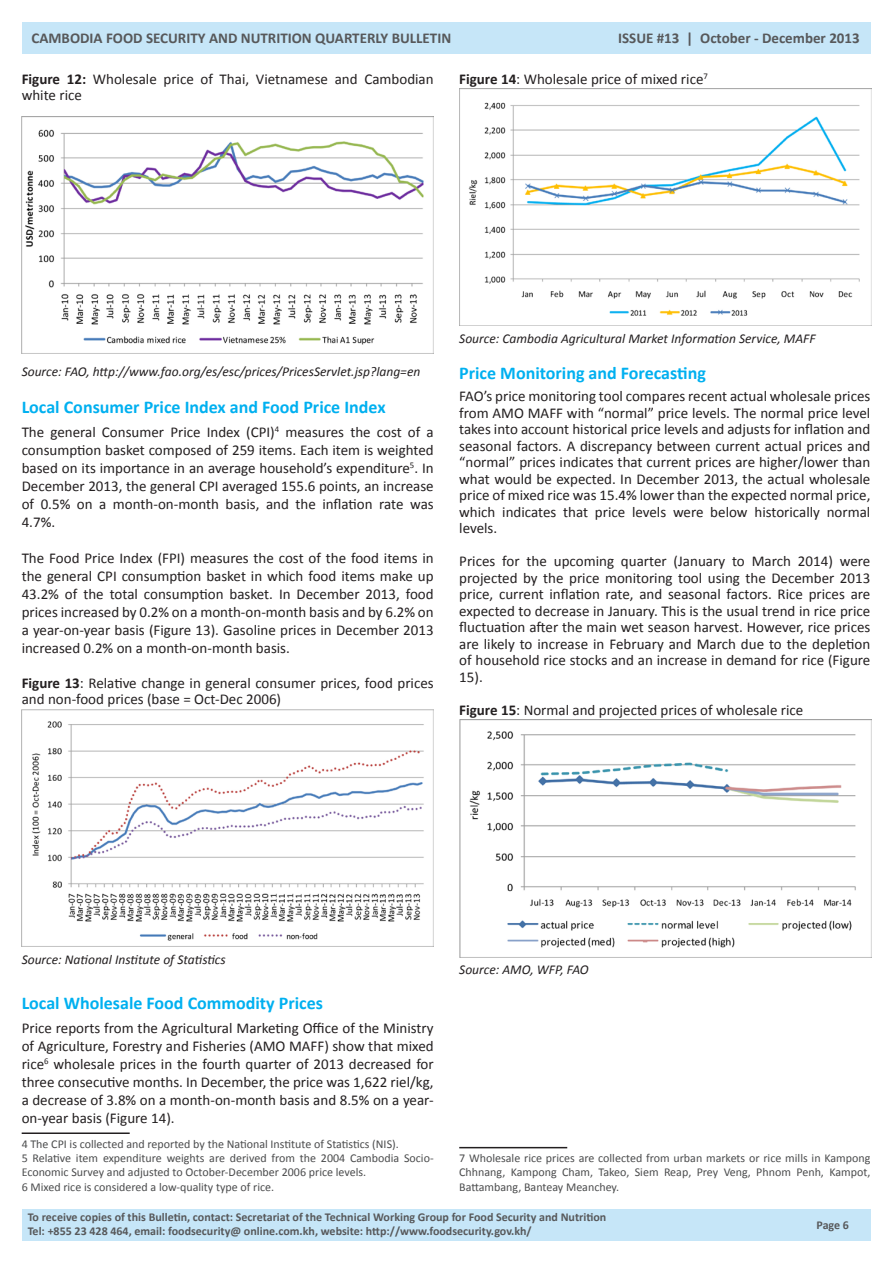
<style>
.page{position:relative;width:893px;height:1263px;background:#fff}
.page>*{position:absolute;margin:0;border:0;box-sizing:border-box;transform-origin:0 0}
.Sub_Headings{font:700 18px "Calibri";color:#00b0f0}
.Sources{font:15px/18px "Calibri";color:#231f20;text-align:justify}
.Regular_Text{font:15px/16.5px "Calibri";color:#231f20;text-align:justify}
.t1{font:700 15px "Calibri";color:#57585a}
.Sources-2{font:italic 13.5px "Calibri";color:#231f20}
.t2{font:12px/14.4px "Calibri";color:#4b4c4d}
.t3{font:700 12px/14.4px "Calibri";color:#57585a}
.s1{font-weight:700}
</style>
<div class="page">
<div style="left:22px;top:1209px;width:848px;height:31px;background:#c6e6f8"></div>
<div style="left:22px;top:23px;width:848px;height:31px;background:#c6e6f8"></div>
<img style="left:22px;top:117px;width:412px;height:237px">
<img style="left:22px;top:709px;width:412px;height:238px">
<hr style="left:22px;top:1132px;width:108px;height:2px;background:#231f20">
<img style="left:459px;top:88px;width:412px;height:238px">
<img style="left:459px;top:720px;width:412px;height:237px">
<hr style="left:459px;top:1147px;width:108px;height:1px;background:#231f20">
<p class="t1" style="left:32px;top:29px;width:421px">CAMBODIA FOOD SECURITY AND NUTRITION QUARTERLY BULLETIN</p>
<p class="t1" style="left:618px;top:29px;width:243px">ISSUE #13 | October - December 2013</p>
<p class="Regular_Text" style="left:22px;top:70px;width:413px"><span class="s1">Figure 12:</span> Wholesale price of Thai, Vietnamese and Cambodian white rice</p>
<p class="Sources" style="left:459px;top:69px;width:250px"><span class="s1">Figure 14</span>: Wholesale price of mixed rice<sup>7</sup></p>
<p class="Sources-2" style="left:22px;top:363px;width:400px">Source: FAO, http://www.fao.org/es/esc/prices/PricesServlet.jsp?lang=en</p>
<p class="Sub_Headings" style="left:22px;top:396px;width:365px">Local Consumer Price Index and Food Price Index</p>
<p class="Sources" style="left:22px;top:423px;width:414px">The general Consumer Price Index (CPI)<sup>4</sup> measures the cost of a consumption basket composed of 259 items. Each item is weighted based on its importance in an average household’s expenditure<sup>5</sup>. In December 2013, the general CPI averaged 155.6 points, an increase of 0.5% on a month-on-month basis, and the inflation rate was 4.7%.</p>
<p class="Sources" style="left:22px;top:549px;width:414px">The Food Price Index (FPI) measures the cost of the food items in the general CPI consumption basket in which food items make up 43.2% of the total consumption basket. In December 2013, food prices increased by 0.2% on a month-on-month basis and by 6.2% on a year-on-year basis (Figure 13). Gasoline prices in December 2013 increased 0.2% on a month-on-month basis.</p>
<p class="Sources" style="left:22px;top:674px;width:414px;line-height:16.5px"><span class="s1">Figure 13</span>: Relative change in general consumer prices, food prices and non-food prices (base = Oct-Dec 2006)</p>
<p class="Sources-2" style="left:459px;top:330px;width:358px">Source: Cambodia Agricultural Market Information Service, MAFF</p>
<p class="Sub_Headings" style="left:459px;top:362px;width:248px">Price Monitoring and Forecasting</p>
<p class="Regular_Text" style="left:459px;top:387px;width:413px">FAO’s price monitoring tool compares recent actual wholesale prices from AMO MAFF with “normal” price levels. The normal price level takes into account historical price levels and adjusts for inflation and seasonal factors. A discrepancy between current actual prices and “normal” prices indicates that current prices are higher/lower than what would be expected. In December 2013, the actual wholesale price of mixed rice was 15.4% lower than the expected normal price, which indicates that price levels were below historically normal levels.</p>
<p class="Regular_Text" style="left:459px;top:552px;width:413px">Prices for the upcoming quarter (January to March 2014) were projected by the price monitoring tool using the December 2013 price, current inflation rate, and seasonal factors. Rice prices are expected to decrease in January. This is the usual trend in rice price fluctuation after the main wet season harvest. However, rice prices are likely to increase in February and March due to the depletion of household rice stocks and an increase in demand for rice (Figure 15).</p>
<p class="Regular_Text" style="left:459px;top:701px;width:346px"><span class="s1">Figure 15</span>: Normal and projected prices of wholesale rice</p>
<p class="Sources-2" style="left:22px;top:951px;width:206px">Source: National Institute of Statistics</p>
<p class="Sub_Headings" style="left:22px;top:992px;width:303px">Local Wholesale Food Commodity Prices</p>
<p class="Sources" style="left:22px;top:1018px;width:414px">Price reports from the Agricultural Marketing Office of the Ministry of Agriculture, Forestry and Fisheries (AMO MAFF) show that mixed rice<sup>6</sup> wholesale prices in the fourth quarter of 2013 decreased for three consecutive months. In December, the price was 1,622 riel/kg, a decrease of 3.8% on a month-on-month basis and 8.5% on a year&shy;on-year basis (Figure 14).</p>
<p class="t2" style="left:22px;top:1136px;width:379px">4 The CPI is collected and reported by the National Institute of Statistics (NIS).</p>
<p class="t2" style="left:22px;top:1150px;width:413px">5 Relative item expenditure weights are derived from the 2004 Cambodia Socio-<br>Economic Survey and adjusted to October-December 2006 price levels.</p>
<p class="t2" style="left:22px;top:1179px;width:254px">6 Mixed rice is considered a low-quality type of rice.</p>
<p class="Sources-2" style="left:459px;top:961px;width:131px">Source: AMO, WFP, FAO</p>
<p class="t2" style="left:459px;top:1150px;width:413px;text-align:justify">7 Wholesale rice prices are collected from urban markets or rice mills in Kampong Chhnang, Kampong Cham, Takeo, Siem Reap, Prey Veng, Phnom Penh, Kampot, Battambang, Banteay Meanchey.</p>
<p class="t3" style="left:28px;top:1209px;width:580px">To receive copies of this Bulletin, contact: Secretariat of the Technical Working Group for Food Security and Nutrition<br>Tel: +855 23 428 464, email: foodsecurity@ online.com.kh, website: http://www.foodsecurity.gov.kh/</p>
<p class="t3" style="left:816px;top:1217px;width:34px">Page 6</p>
</div>
